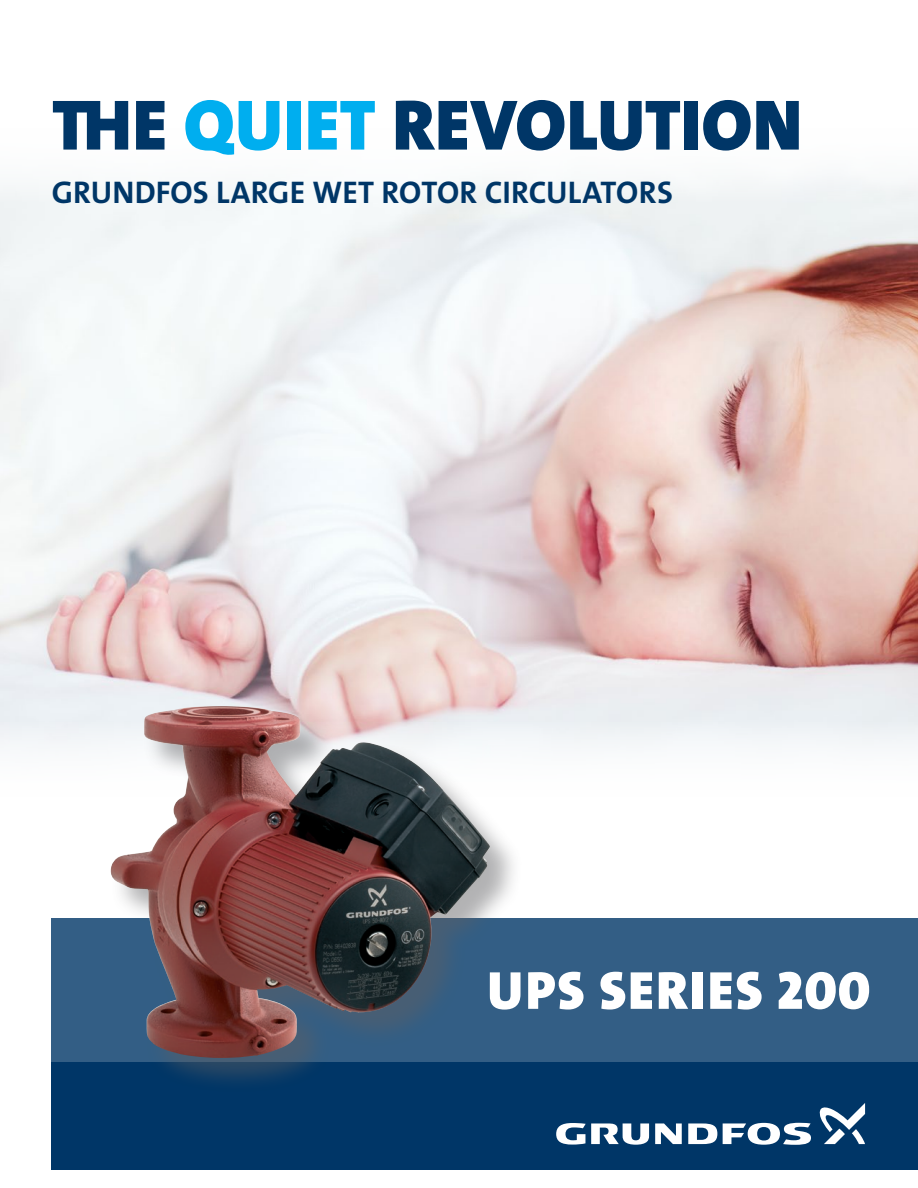
<style>
.page{position:relative;width:918px;height:1188px;background:#fff}
.page>*{position:absolute;margin:0;border:0;box-sizing:border-box;transform-origin:0 0}
.gna-header{font:72px "Grundfos The Sans V2 OT 9 BL";letter-spacing:.01em;color:#003667}
.t1{font:54px "Grundfos The Sans V2 OT 9 BL";letter-spacing:.035em;color:#fff}
.gna-header-2{font:31.5px "Grundfos The Sans V2 OT 7 B";letter-spacing:.005em;color:#003667}
.s1{color:#00aeef}
</style>
<div class="page">
<div style="left:52px;top:1062px;width:866px;height:107px;background:#003667"></div>
<svg style="left:655px;top:1123px;width:27px;height:21px"></svg>
<svg style="left:688px;top:1123px;width:29px;height:21px"></svg>
<svg style="left:556px;top:1123px;width:93px;height:22px"></svg>
<svg style="left:723px;top:1123px;width:88px;height:22px"></svg>
<svg style="left:819px;top:1103px;width:46px;height:41px"></svg>
<div style="left:52px;top:918px;width:866px;height:145px;background:#335e85"></div>
<img style="left:0;top:177px;width:918px;height:570px">
<div style="left:111px;top:706px;width:413px;height:388px;background:#5f5f62;opacity:.48"></div>
<img style="left:110px;top:706px;width:380px;height:352px">
<p class="gna-header" style="left:52px;top:79px;width:752px">THE <span class="s1">QUIET</span> REVOLUTION</p>
<p class="gna-header-2" style="left:52px;top:172px;width:623px">GRUNDFOS LARGE WET ROTOR CIRCULATORS</p>
<p class="t1" style="left:487px;top:956px;width:384px">UPS SERIES 200</p>
</div>
